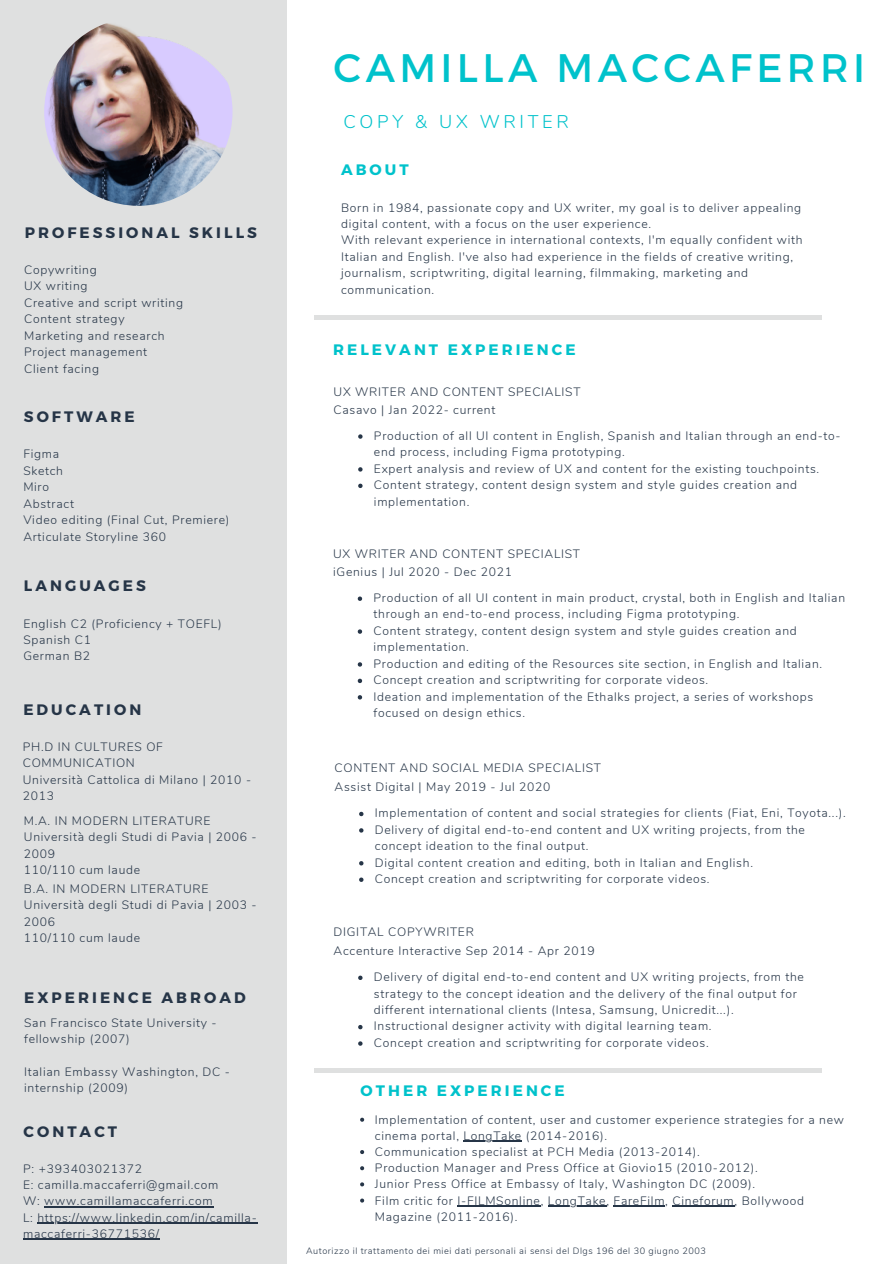
<style>
.page{position:relative;width:894px;height:1264px;background:#fff}
.page>*{position:absolute;margin:0;border:0;box-sizing:border-box;transform-origin:0 0}
.t1{font:39.75px "Montserrat";letter-spacing:.11em;color:#00c2cb}
.t2{font:300 18.3px "Nunito";letter-spacing:.2em;color:#00c2cb}
.t3{font:700 15.15px "Montserrat";letter-spacing:.2em;color:#263547}
.t4{font:700 15.15px "Montserrat";letter-spacing:.2em;color:#00c2cb}
.t5{font:300 12.15px/16.5px "Nunito";letter-spacing:.06em;color:#263547}
.t6{font:300 9.15px "Nunito";letter-spacing:.06em;color:#263547}
</style>
<div class="page">
<div style="left:0;top:0;width:287px;height:1263px;background:#dfe0e0"></div>
<hr style="left:314px;top:315px;width:507px;height:4px;background:#dfe0e0">
<img style="left:44px;top:18px;width:188px;height:188px;border-radius:50%">
<svg style="left:357px;top:596px;width:5px;height:5px"></svg>
<svg style="left:357px;top:629px;width:5px;height:4px"></svg>
<svg style="left:357px;top:662px;width:5px;height:4px"></svg>
<svg style="left:357px;top:678px;width:5px;height:5px"></svg>
<svg style="left:357px;top:695px;width:5px;height:4px"></svg>
<svg style="left:359px;top:811px;width:4px;height:5px"></svg>
<svg style="left:359px;top:828px;width:4px;height:4px"></svg>
<svg style="left:359px;top:861px;width:4px;height:4px"></svg>
<svg style="left:359px;top:877px;width:4px;height:4px"></svg>
<hr style="left:44px;top:1206px;width:169px;height:1px;background:#263547">
<hr style="left:37px;top:1222px;width:220px;height:1px;background:#263547">
<hr style="left:23px;top:1238px;width:137px;height:1px;background:#263547">
<svg style="left:358px;top:975px;width:4px;height:5px"></svg>
<svg style="left:358px;top:1025px;width:4px;height:4px"></svg>
<svg style="left:358px;top:1041px;width:4px;height:4px"></svg>
<hr style="left:314px;top:1068px;width:507px;height:4px;background:#dfe0e0">
<svg style="left:360px;top:1117px;width:4px;height:4px"></svg>
<hr style="left:463px;top:1140px;width:59px;height:1px;background:#263547">
<svg style="left:360px;top:1150px;width:4px;height:4px"></svg>
<svg style="left:360px;top:1166px;width:4px;height:4px"></svg>
<svg style="left:360px;top:1182px;width:4px;height:4px"></svg>
<svg style="left:360px;top:1198px;width:4px;height:4px"></svg>
<hr style="left:457px;top:1205px;width:83px;height:1px;background:#263547">
<hr style="left:547px;top:1205px;width:59px;height:1px;background:#263547">
<hr style="left:613px;top:1205px;width:52px;height:1px;background:#263547">
<hr style="left:672px;top:1205px;width:62px;height:1px;background:#263547">
<svg style="left:358px;top:434px;width:4px;height:5px"></svg>
<svg style="left:358px;top:467px;width:4px;height:4px"></svg>
<svg style="left:358px;top:483px;width:4px;height:5px"></svg>
<p class="t3" style="left:25px;top:222px;width:234px">PROFESSIONAL SKILLS</p>
<p class="t5" style="left:24px;top:262px;width:74px">Copywriting</p>
<p class="t5" style="left:24px;top:278px;width:65px">UX writing</p>
<p class="t5" style="left:24px;top:295px;width:160px">Creative and script writing</p>
<p class="t5" style="left:24px;top:311px;width:102px">Content strategy</p>
<p class="t5" style="left:24px;top:327px;width:142px">Marketing and research</p>
<p class="t5" style="left:24px;top:344px;width:124px">Project management</p>
<p class="t5" style="left:24px;top:360px;width:76px">Client facing</p>
<p class="t3" style="left:24px;top:407px;width:112px">SOFTWARE</p>
<p class="t5" style="left:23px;top:446px;width:37px">Figma</p>
<p class="t5" style="left:23px;top:462px;width:41px">Sketch</p>
<p class="t5" style="left:23px;top:479px;width:27px">Miro</p>
<p class="t5" style="left:23px;top:495px;width:52px">Abstract</p>
<p class="t5" style="left:23px;top:512px;width:207px">Video editing (Final Cut, Premiere)</p>
<p class="t5" style="left:23px;top:528px;width:144px">Articulate Storyline 360</p>
<p class="t3" style="left:24px;top:576px;width:123px">LANGUAGES</p>
<p class="t5" style="left:23px;top:615px;width:200px">English C2 (Proficiency + TOEFL)</p>
<p class="t5" style="left:23px;top:631px;width:69px">Spanish C1</p>
<p class="t5" style="left:23px;top:648px;width:68px">German B2</p>
<p class="t3" style="left:23px;top:700px;width:119px">EDUCATION</p>
<p class="t5" style="left:23px;top:738px;width:142px">PH.D IN CULTURES OF<br>COMMUNICATION</p>
<p class="t5" style="left:23px;top:771px;width:230px">Università Cattolica di Milano | 2010 -<br>2013</p>
<p class="t5" style="left:24px;top:812px;width:188px">M.A. IN MODERN LITERATURE</p>
<p class="t5" style="left:24px;top:829px;width:234px">Università degli Studi di Pavia | 2006 -<br>2009</p>
<p class="t5" style="left:24px;top:861px;width:118px">110/110 cum laude</p>
<p class="t5" style="left:24px;top:880px;width:186px">B.A. IN MODERN LITERATURE</p>
<p class="t5" style="left:24px;top:897px;width:234px">Università degli Studi di Pavia | 2003 -<br>2006</p>
<p class="t5" style="left:24px;top:930px;width:118px">110/110 cum laude</p>
<p class="t3" style="left:24px;top:987px;width:223px">EXPERIENCE ABROAD</p>
<p class="t5" style="left:24px;top:1014px;width:194px">San Francisco State University - fellowship (2007)</p>
<p class="t5" style="left:24px;top:1063px;width:207px">Italian Embassy Washington, DC - internship (2009)</p>
<p class="t3" style="left:24px;top:1121px;width:95px">CONTACT</p>
<p class="t5" style="left:23px;top:1160px;width:120px">P: +393403021372</p>
<p class="t5" style="left:23px;top:1176px;width:197px">E: camilla.maccaferri@gmail.com</p>
<p class="t5" style="left:23px;top:1193px;width:191px">W: www.camillamaccaferri.com</p>
<p class="t5" style="left:23px;top:1209px;width:235px">L: https://www.linkedin.com/in/camilla&shy;maccaferri-36771536/</p>
<p class="t1" style="left:333px;top:42px;width:533px">CAMILLA MACCAFERRI</p>
<p class="t2" style="left:343px;top:110px;width:227px">COPY &amp; UX WRITER</p>
<p class="t4" style="left:341px;top:160px;width:69px">ABOUT</p>
<p class="t5" style="left:341px;top:199px;width:461px">Born in 1984, passionate copy and UX writer, my goal is to deliver appealing digital content, with a focus on the user experience.</p>
<p class="t5" style="left:341px;top:232px;width:463px">With relevant experience in international contexts, I'm equally confident with Italian and English. I've also had experience in the fields of creative writing, journalism, scriptwriting, digital learning, filmmaking, marketing and communication.</p>
<p class="t4" style="left:333px;top:340px;width:244px">RELEVANT EXPERIENCE</p>
<p class="t5" style="left:333px;top:383px;width:248px">UX WRITER AND CONTENT SPECIALIST</p>
<p class="t5" style="left:333px;top:402px;width:163px">Casavo | Jan 2022- current</p>
<p class="t5" style="left:374px;top:427px;width:468px">Production of all UI content in English, Spanish and Italian through an end-to&shy;end process, including Figma prototyping.</p>
<p class="t5" style="left:374px;top:460px;width:446px">Expert analysis and review of UX and content for the existing touchpoints.</p>
<p class="t5" style="left:374px;top:477px;width:424px">Content strategy, content design system and style guides creation and implementation.</p>
<p class="t5" style="left:333px;top:545px;width:248px">UX WRITER AND CONTENT SPECIALIST</p>
<p class="t5" style="left:333px;top:564px;width:180px">iGenius | Jul 2020 - Dec 2021</p>
<p class="t5" style="left:373px;top:589px;width:473px">Production of all UI content in main product, crystal, both in English and Italian through an end-to-end process, including Figma prototyping.</p>
<p class="t5" style="left:373px;top:622px;width:424px">Content strategy, content design system and style guides creation and implementation.</p>
<p class="t5" style="left:373px;top:655px;width:450px">Production and editing of the Resources site section, in English and Italian.</p>
<p class="t5" style="left:373px;top:672px;width:336px">Concept creation and scriptwriting for corporate videos.</p>
<p class="t5" style="left:373px;top:688px;width:441px">Ideation and implementation of the Ethalks project, a series of workshops focused on design ethics.</p>
<p class="t5" style="left:334px;top:760px;width:268px">CONTENT AND SOCIAL MEDIA SPECIALIST</p>
<p class="t5" style="left:334px;top:778px;width:217px">Assist Digital | May 2019 - Jul 2020</p>
<p class="t5" style="left:375px;top:805px;width:472px">Implementation of content and social strategies for clients (Fiat, Eni, Toyota...).</p>
<p class="t5" style="left:375px;top:821px;width:431px">Delivery of digital end-to-end content and UX writing projects, from the concept ideation to the final output.</p>
<p class="t5" style="left:375px;top:854px;width:379px">Digital content creation and editing, both in Italian and English.</p>
<p class="t5" style="left:375px;top:870px;width:336px">Concept creation and scriptwriting for corporate videos.</p>
<p class="t5" style="left:333px;top:923px;width:142px">DIGITAL COPYWRITER</p>
<p class="t5" style="left:333px;top:942px;width:262px">Accenture Interactive Sep 2014 - Apr 2019</p>
<p class="t5" style="left:374px;top:968px;width:431px">Delivery of digital end-to-end content and UX writing projects, from the strategy to the concept ideation and the delivery of the final output for different international clients (Intesa, Samsung, Unicredit...).</p>
<p class="t5" style="left:374px;top:1018px;width:339px">Instructional designer activity with digital learning team.</p>
<p class="t5" style="left:374px;top:1034px;width:336px">Concept creation and scriptwriting for corporate videos.</p>
<p class="t4" style="left:360px;top:1080px;width:205px">OTHER EXPERIENCE</p>
<p class="t5" style="left:375px;top:1111px;width:470px">Implementation of content, user and customer experience strategies for a new cinema portal, LongTake (2014-2016).</p>
<p class="t5" style="left:375px;top:1143px;width:326px">Communication specialist at PCH Media (2013-2014).</p>
<p class="t5" style="left:375px;top:1159px;width:384px">Production Manager and Press Office at Giovio15 (2010-2012).</p>
<p class="t5" style="left:375px;top:1176px;width:382px">Junior Press Office at Embassy of Italy, Washington DC (2009).</p>
<p class="t5" style="left:375px;top:1192px;width:430px">Film critic for I-FILMSonline, LongTake, FareFilm, Cineforum, Bollywood<br>Magazine (2011-2016).</p>
<p class="t6" style="left:306px;top:1244px;width:401px">Autorizzo il trattamento dei miei dati personali ai sensi del Dlgs 196 del 30 giugno 2003</p>
</div>
